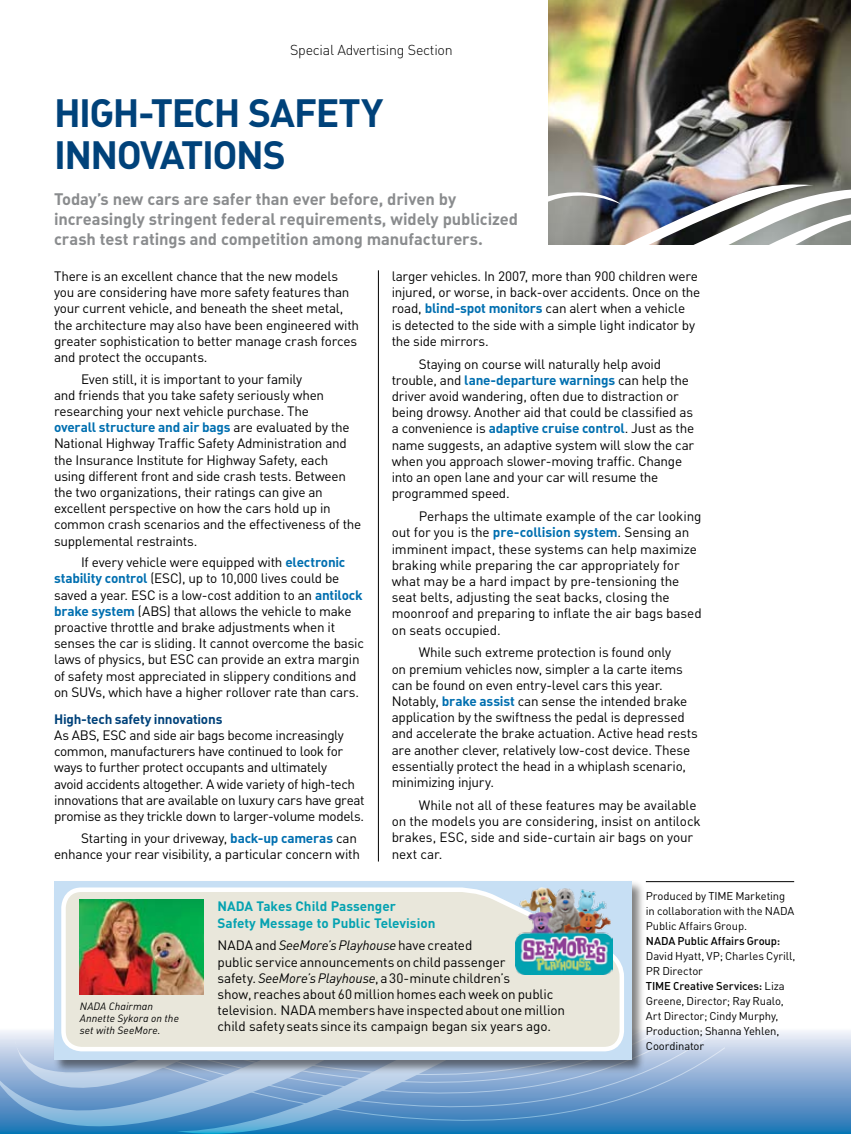
<style>
.page{position:relative;width:851px;height:1134px;background:#fff}
.page>*{position:absolute;margin:0;border:0;box-sizing:border-box;transform-origin:0 0}
.t1{font:39px/42px "DIN Bold Alternate";letter-spacing:-.04em;color:#00427a}
.t2{font:16.5px/19.8px "DIN Bold Alternate";color:#8a8c8e}
.t3{font:14.25px "DIN Light Alternate";letter-spacing:-.02em;color:#000}
.t4{font:13.5px/16.2px "DIN";letter-spacing:-.015em;color:#000}
.t5{font:13.5px "DIN Bold Alternate";color:#006fb0}
.t6{font:700 13.5px/16.5px "DIN";color:#05a2b1}
.t7{font:700 13.5px "DIN";letter-spacing:-.02em;color:#00427a}
.t8{font:11.25px/15px "DIN";letter-spacing:-.01em;color:#000}
.t9{font:11.25px "DIN Medium Alternate";letter-spacing:-.01em;color:#000}
.t10{font:10.5px/12px "DIN Regular Italic Alt";letter-spacing:.01em;color:#000}
.s1{font-family:"DIN";color:#000}
.s2{font-family:"DIN Bold Alternate";color:#006fb0}
.s3{font-style:italic}
.s4{font-family:"DIN"}
</style>
<div class="page">
<div style="left:0;top:1027px;width:850px;height:107px;background:linear-gradient(to bottom,#f8f1fa,#1e6eb2)"></div>
<img style="left:548px;top:0;width:302px;height:184px">
<img style="left:548px;top:184px;width:302px;height:61px">
<svg style="left:0;top:1027px;width:725px;height:107px;background:#73a3cf"></svg>
<div style="left:52px;top:880px;width:594px;height:194px;background:#000;opacity:.5"></div>
<div style="left:54px;top:882px;width:577px;height:178px;background:#c7dff4"></div>
<svg style="left:61px;top:887px;width:563px;height:165px;background:#e9e8de"></svg>
<img style="left:79px;top:900px;width:124px;height:94px">
<img style="left:515px;top:888px;width:97px;height:87px">
<hr style="left:645px;top:881px;width:149px;height:1px;background:#000">
<hr style="left:378px;top:270px;width:1px;height:592px;background:#000">
<p class="t3" style="left:290px;top:41px;width:164px">Special Advertising Section</p>
<h1 class="t1" style="left:54px;top:90px;width:331px">H igh-tech safety innovations</h1>
<p class="t2" style="left:54px;top:188px;width:465px">Today’s new cars are safer than ever before, driven by increasingly stringent federal requirements, widely publicized crash test ratings and competition among manufacturers.</p>
<p class="t4" style="left:54px;top:268px;width:306px">There is an excellent chance that the new models you are considering have more safety features than your current vehicle, and beneath the sheet metal, the architecture may also have been engineered with greater sophistication to better manage crash forces and protect the occupants.</p>
<p class="t4" style="left:54px;top:370px;width:272px;text-indent:27px">Even still, it is important to your family and friends that you take safety seriously when researching your next vehicle purchase. The</p>
<p class="t5" style="left:54px;top:418px;width:297px">overall structure and air bags <span class="s1">are evaluated by the</span></p>
<p class="t4" style="left:54px;top:435px;width:309px">National Highway Traffic Safety Administration and the Insurance Institute for Highway Safety, each using different front and side crash tests. Between the two organizations, their ratings can give an excellent perspective on how the cars hold up in common crash scenarios and the effectiveness of the supplemental restraints.</p>
<p class="t4" style="left:54px;top:554px;width:311px;text-indent:27px">If every vehicle were equipped with <span class="s2">electronic stability control</span> (ESC), up to 10,000 lives could be saved a year. ESC is a low-cost addition to an <span class="s2">antilock brake system</span> (ABS) that allows the vehicle to make proactive throttle and brake adjustments when it senses the car is sliding. It cannot overcome the basic laws of physics, but ESC can provide an extra margin of safety most appreciated in slippery conditions and on SUVs, which have a higher rollover rate than cars.</p>
<p class="t7" style="left:54px;top:710px;width:170px">High-tech safety innovations</p>
<p class="t4" style="left:54px;top:727px;width:312px">As ABS, ESC and side air bags become increasingly common, manufacturers have continued to look for ways to further protect occupants and ultimately<br>avoid accidents altogether. A wide variety of high-tech innovations that are available on luxury cars have great promise as they trickle down to larger-volume models.</p>
<p class="t4" style="left:54px;top:829px;width:307px;text-align:right">Starting in your driveway, <span class="s2">back-up cameras</span> can enhance your rear visibility, a particular concern with</p>
<p class="t4" style="left:392px;top:268px;width:310px">larger vehicles. In 2007, more than 900 children were injured, or worse, in back-over accidents. Once on the road, <span class="s2">blind-spot monitors</span> can alert when a vehicle<br>is detected to the side with a simple light indicator by the side mirrors.</p>
<p class="t4" style="left:418px;top:355px;width:244px">Staying on course will naturally help avoid</p>
<p class="t5" style="left:392px;top:371px;width:299px"><span class="s1">trouble, and</span> lane-departure warnings <span class="s1">can help the</span></p>
<p class="t4" style="left:392px;top:388px;width:304px">driver avoid wandering, often due to distraction or being drowsy. Another aid that could be classified as a convenience is <span class="s2">adaptive cruise control</span>. Just as the name suggests, an adaptive system will slow the car when you approach slower-moving traffic. Change into an open lane and your car will resume the programmed speed.</p>
<p class="t4" style="left:392px;top:508px;width:311px;text-indent:27px">Perhaps the ultimate example of the car looking out for you is the <span class="s2">pre-collision system</span>. Sensing an imminent impact, these systems can help maximize braking while preparing the car appropriately for what may be a hard impact by pre-tensioning the seat belts, adjusting the seat backs, closing the moonroof and preparing to inflate the air bags based on seats occupied.</p>
<p class="t4" style="left:392px;top:644px;width:308px;text-indent:27px">While such extreme protection is found only<br>on premium vehicles now, simpler a la carte items can be found on even entry-level cars this year.<br>Notably, <span class="s2">brake assist</span> can sense the intended brake application by the swiftness the pedal is depressed and accelerate the brake actuation. Active head rests are another clever, relatively low-cost device. These essentially protect the head in a whiplash scenario, minimizing injury.</p>
<p class="t4" style="left:392px;top:797px;width:310px;text-indent:27px">While not all of these features may be available on the models you are considering, insist on antilock brakes, ESC, side and side-curtain air bags on your next car.</p>
<p class="t10" style="left:80px;top:1000px;width:100px">NADA Chairman<br>Annette Sykora on the set with SeeMore.</p>
<p class="t6" style="left:217px;top:897px;width:219px">NADA Takes Child Passenger<br>Safety M essage to Public Television</p>
<p class="t4" style="left:217px;top:937px;width:349px">NADA and <span class="s3">SeeMore’s Playhouse</span> have created<br>public service announcements on child passenger<br>safety. <span class="s3">SeeMore’s Playhouse</span>, a 30-minute children’s<br>show, reaches about 60 million homes each week on public television. NADA members have inspected about one million child safety seats since its campaign began six years ago.</p>
<p class="t8" style="left:645px;top:888px;width:150px">Produced by TIME Marketing in collaboration with the NADA<br>Public Affairs Group.</p>
<p class="t9" style="left:645px;top:934px;width:136px">NADA Public Affairs Group:</p>
<p class="t8" style="left:645px;top:948px;width:151px">David Hyatt, VP; Charles Cyrill,<br>PR Director</p>
<p class="t9" style="left:645px;top:979px;width:140px">TIME Creative Services: <span class="s4">Liza</span></p>
<p class="t8" style="left:645px;top:993px;width:139px">Greene, Director; Ray Rualo,<br>Art Director; Cindy Murphy,<br>Production; Shanna Yehlen,<br>Coordinator</p>
</div>
